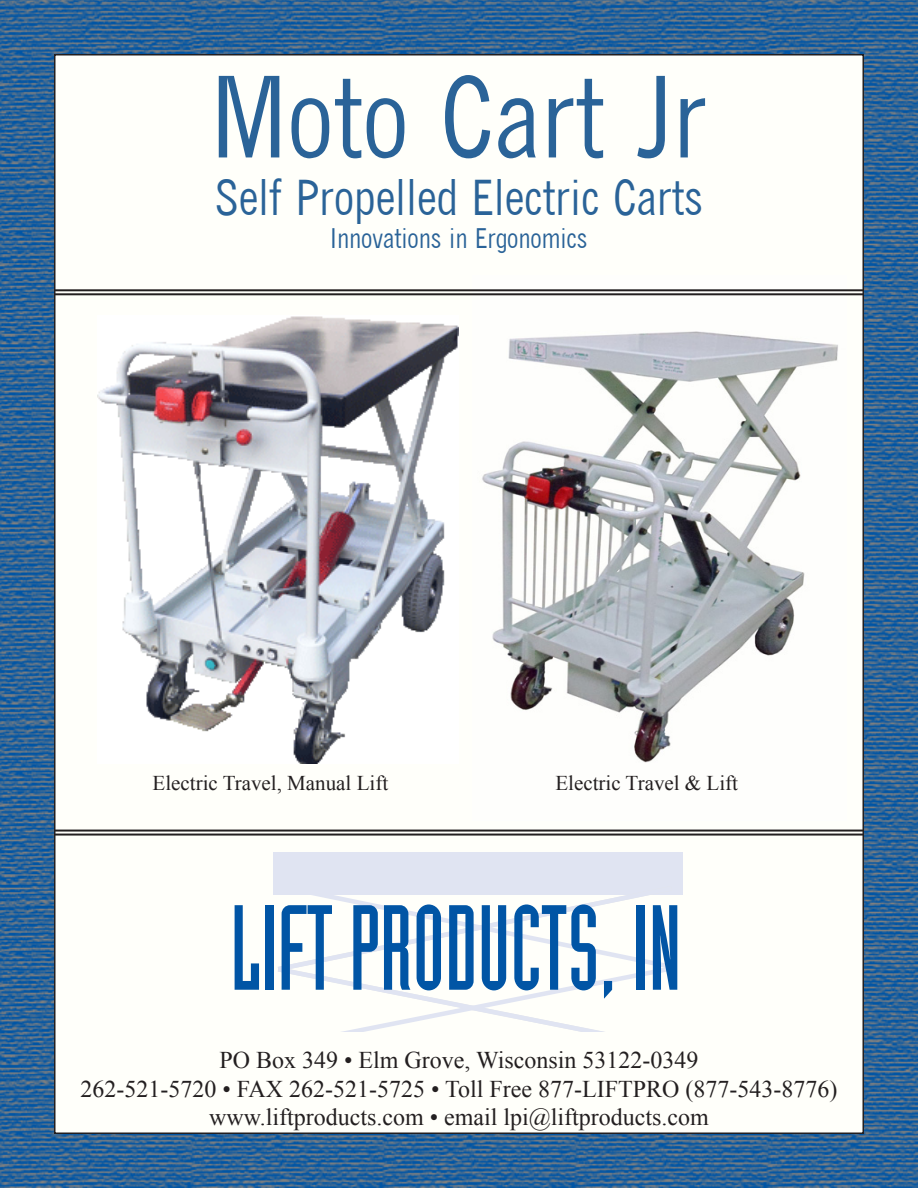
<style>
.page{position:relative;width:918px;height:1188px;background:#fff}
.page>*{position:absolute;margin:0;border:0;box-sizing:border-box;transform-origin:0 0}
.t1{font:111px "Quick Type II Condensed";color:#2a6398}
.t2{font:48px "Quick Type II Condensed";color:#2a6398}
.t3{font:27px "Quick Type II Condensed";color:#2a6398}
.t4{font:24px "Times New Roman";color:#231f20}
.t5{font:21px "Times New Roman";color:#231f20}
</style>
<div class="page">
<img style="left:0;top:0;width:918px;height:1188px">
<div style="left:55px;top:55px;width:808px;height:1078px;background:#fffffa"></div>
<img style="left:97px;top:316px;width:362px;height:448px">
<img style="left:473px;top:291px;width:373px;height:472px">
<div style="left:273px;top:852px;width:409px;height:43px;background:#e0e4f2"></div>
<svg style="left:235px;top:905px;width:24px;height:85px"></svg>
<div style="left:265px;top:905px;width:8px;height:85px;background:#0155a5"></div>
<svg style="left:273px;top:895px;width:405px;height:137px"></svg>
<hr style="left:54px;top:830px;width:810px;height:2px;background:#231f20">
<hr style="left:54px;top:834px;width:810px;height:2px;background:#231f20">
<hr style="left:54px;top:289px;width:810px;height:2px;background:#231f20">
<hr style="left:54px;top:293px;width:810px;height:2px;background:#231f20">
<p class="t1" style="left:211px;top:61px;width:498px">Moto Cart Jr</p>
<p class="t2" style="left:215px;top:174px;width:490px">Self Propelled Electric Carts</p>
<p class="t3" style="left:330px;top:224px;width:259px">Innovations in Ergonomics</p>
<p class="t5" style="left:153px;top:769px;width:237px">Electric Travel, Manual Lift</p>
<p class="t5" style="left:555px;top:769px;width:184px">Electric Travel &amp; Lift</p>
<p class="t4" style="left:220px;top:1044px;width:480px">PO Box 349 • Elm Grove, Wisconsin 53122-0349</p>
<p class="t4" style="left:81px;top:1072px;width:758px">262-521-5720 • FAX 262-521-5725 • Toll Free 877-LIFTPRO (877-543-8776)</p>
<p class="t4" style="left:209px;top:1101px;width:501px">www.liftproducts.com • email lpi@liftproducts.com</p>
</div>
